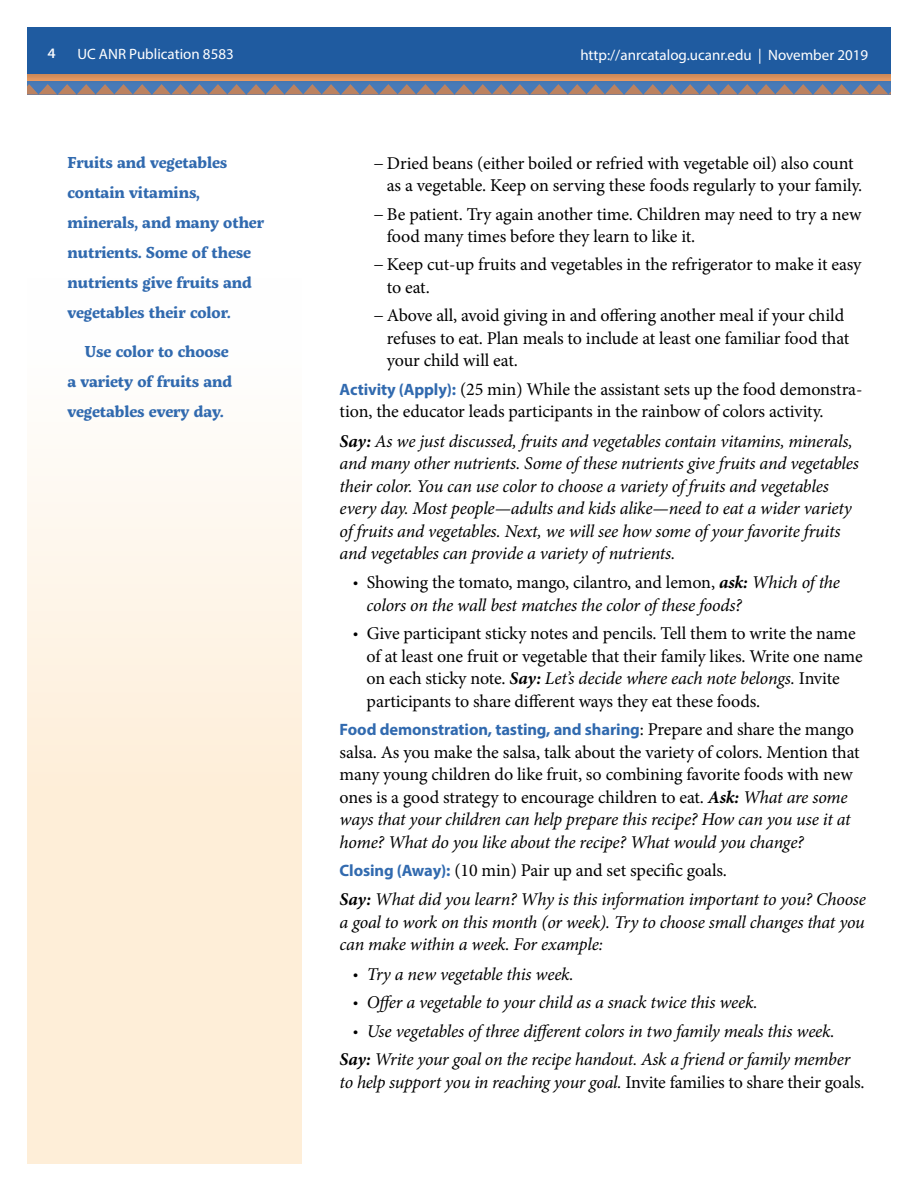
<style>
.page{position:relative;width:918px;height:1188px;background:#fff}
.page>*{position:absolute;margin:0;border:0;box-sizing:border-box;transform-origin:0 0}
.t1{font:18px/22.5px "Minion Pro";letter-spacing:-.005em;color:#000}
.t2{font:italic 18px/22.5px "Minion Pro";letter-spacing:-.015em;color:#000}
.t3{font:700 16.5px "Myriad Pro";letter-spacing:-.005em;color:#316aaf}
.t4{font:700 15.75px/30px "Servus Slab";letter-spacing:-.005em;color:#316aaf}
.t5{font:15px "Myriad Pro";color:#fff}
.s1{font-size:24px}
.s2{font-family:"Myriad Pro";font-weight:700;font-size:16.5px;color:#316aaf}
.s3{font-weight:700}
.s4{font-family:"Myriad Pro";font-style:normal}
.s5{font-style:normal}
.s6{font-family:"Myriad Pro"}
.s7{font-weight:700;font-style:italic}
.s8{font-style:italic}
.s9{font-family:"Minion Pro";font-weight:400;font-size:18px;color:#000}
.s10{font-family:"Myriad Pro";font-weight:700;font-style:normal;font-size:16.5px;color:#316aaf}
</style>
<div class="page">
<div style="left:27px;top:279px;width:274px;height:885px;background:linear-gradient(to bottom,#fefdfb,#feeace)"></div>
<div style="left:27px;top:27px;width:864px;height:59px;background:#000;opacity:.23"></div>
<div style="left:27px;top:27px;width:864px;height:46px;background:#1f5ba0"></div>
<svg style="left:27px;top:84px;width:864px;height:10px;background:#7e7d8e"></svg>
<p class="t5" style="left:47px;top:44px;width:188px"><span class="s1">4</span> UC ANR Publication 8583</p>
<p class="t5" style="left:580px;top:45px;width:289px">http://anrcatalog.ucanr.edu | November 2019</p>
<p class="t4" style="left:68px;top:147px;width:198px">Fruits and vegetables contain vitamins, minerals, and many other nutrients. Some of these nutrients give fruits and vegetables their color.</p>
<p class="t4" style="left:68px;top:336px;width:166px;text-indent:17px">Use color to choose a variety of fruits and vegetables every day.</p>
<p class="t1" style="left:387px;top:152px;width:477px;text-indent:-14px">− Dried beans (either boiled or refried with vegetable oil) also count as a vegetable. Keep on serving these foods regularly to your family.</p>
<p class="t1" style="left:387px;top:203px;width:476px;text-indent:-14px">− Be patient. Try again another time. Children may need to try a new food many times before they learn to like it.</p>
<p class="t1" style="left:387px;top:254px;width:476px;text-indent:-14px">− Keep cut-up fruits and vegetables in the refrigerator to make it easy to eat.</p>
<p class="t1" style="left:387px;top:305px;width:464px;text-indent:-14px">− Above all, avoid giving in and offering another meal if your child refuses to eat. Plan meals to include at least one familiar food that your child will eat.</p>
<p class="t1" style="left:340px;top:378px;width:524px"><span class="s2">Activity (Apply):</span> (25 min) While the assistant sets up the food demonstra&shy;tion, the educator leads participants in the rainbow of colors activity.</p>
<p class="t2" style="left:340px;top:430px;width:521px"><span class="s3">Say:</span> As we just discussed, fruits and vegetables contain vitamins, minerals, and many other nutrients. Some of these nutrients give fruits and vegetables their color. You can use color to choose a variety of fruits and vegetables every day. Most people—adults and kids alike—need to eat a wider variety of fruits and vegetables. Next, we will see how some of your favorite fruits and vegetables can provide a variety of nutrients.</p>
<p class="t2" style="left:367px;top:571px;width:475px;text-indent:-14px"><span class="s4">•</span> <span class="s5">Showing the tomato, mango, cilantro, and lemon,</span> <span class="s3">ask:</span> Which of the colors on the wall best matches the color of these foods?</p>
<p class="t1" style="left:367px;top:622px;width:498px;text-indent:-14px"><span class="s6">•</span> Give participant sticky notes and pencils. Tell them to write the name of at least one fruit or vegetable that their family likes. Write one name on each sticky note. <span class="s7">Say:</span> <span class="s8">Let’s decide where each note belongs.</span> Invite participants to share different ways they eat these foods.</p>
<p class="t3" style="left:340px;top:719px;width:516px">Food demonstration, tasting, and sharing<span class="s9">: Prepare and share the mango</span></p>
<p class="t1" style="left:340px;top:741px;width:522px">salsa. As you make the salsa, talk about the variety of colors. Mention that many young children do like fruit, so combining favorite foods with new ones is a good strategy to encourage children to eat. <span class="s7">Ask:</span> <span class="s8">What are some ways that your children can help prepare this recipe? How can you use it at home? What do you like about the recipe? What would you change?</span></p>
<p class="t2" style="left:340px;top:856px;width:528px;line-height:29.2px"><span class="s10">Closing (Away):</span> <span class="s5">(10 min) Pair up and set specific goals.<br></span><span class="s3">Say:</span> What did you learn? Why is this information important to you? Choose</p>
<p class="t2" style="left:340px;top:911px;width:527px">a goal to work on this month (or week). Try to choose small changes that you can make within a week. For example:</p>
<p class="t2" style="left:353px;top:963px;width:222px"><span class="s4">•</span> Try a new vegetable this week.</p>
<p class="t2" style="left:353px;top:991px;width:406px"><span class="s4">•</span> Offer a vegetable to your child as a snack twice this week.</p>
<p class="t2" style="left:340px;top:1017px;width:512px;line-height:28.5px;text-align:center"><span class="s4">•</span> Use vegetables of three different colors in two family meals this week.<br><span class="s3">Say:</span> Write your goal on the recipe handout. Ask a friend or family member</p>
<p class="t2" style="left:340px;top:1070px;width:527px">to help support you in reaching your goal. <span class="s5">Invite families to share their goals.</span></p>
</div>
